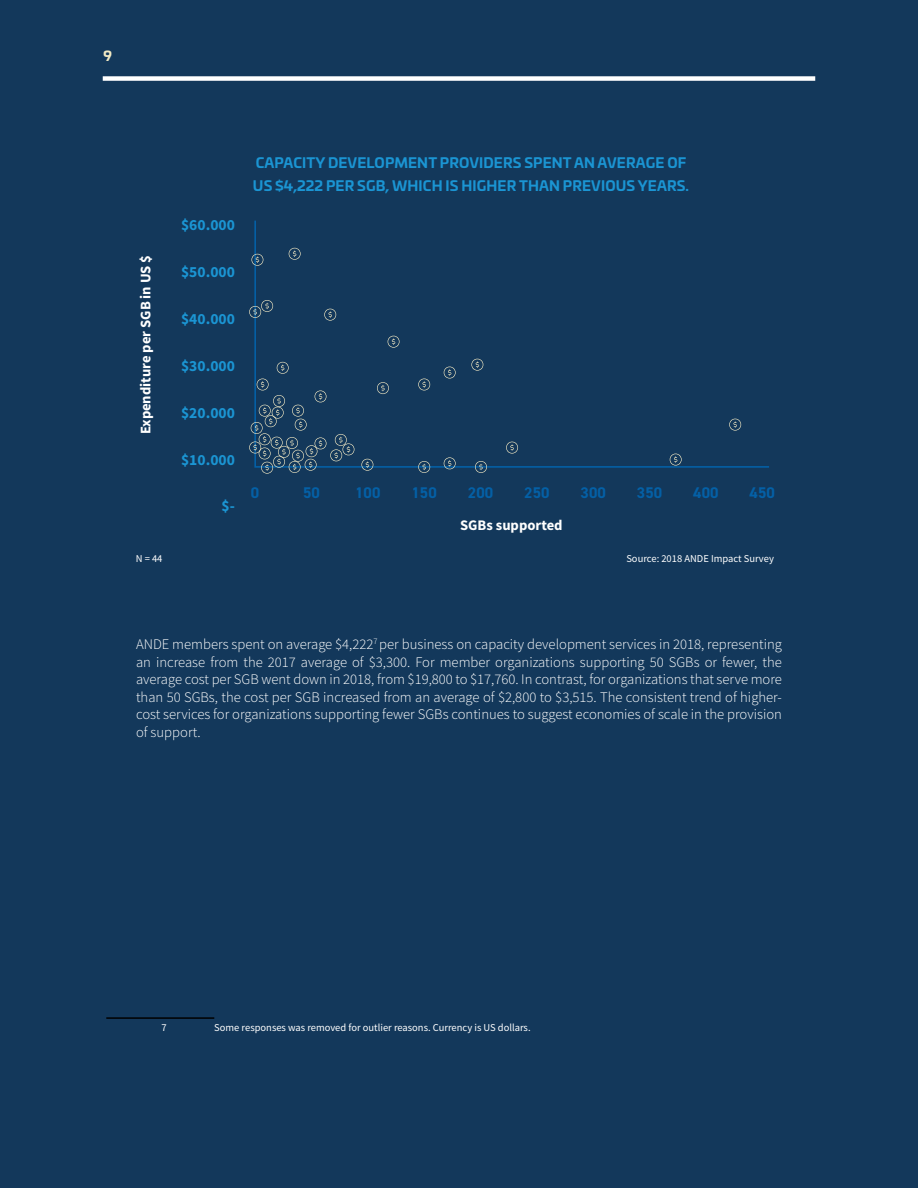
<style>
.page{position:relative;width:918px;height:1188px;background:#13385b}
.page>*{position:absolute;margin:0;border:0;box-sizing:border-box;transform-origin:0 0}
.t1{font:700 15.45px "Source Sans Pro";color:#1b95d3}
.t2{font:700 15.45px "DIN2014";color:#0460a6}
.t3{font:300 14.7px/17.5px "Source Sans Pro";color:#fff;text-align:justify}
.t4{font:700 14.7px "Source Sans Pro";color:#fff}
.t5{font:700 13.8px/22.6px "Univia Pro";letter-spacing:.01em;color:#1b95d3}
.t6{font:700 13.5px "Univia Pro";color:#f2eac4}
.t7{font:10.5px "Source Sans Pro";color:#fff}
</style>
<div class="page">
<hr style="left:106px;top:1017px;width:108px;height:2px;background:#000">
<svg style="left:254px;top:220px;width:515px;height:248px"></svg>
<svg style="left:289px;top:248px;width:12px;height:12px"></svg>
<svg style="left:251px;top:254px;width:12px;height:12px"></svg>
<svg style="left:249px;top:300px;width:24px;height:18px"></svg>
<svg style="left:324px;top:309px;width:12px;height:12px"></svg>
<svg style="left:388px;top:336px;width:12px;height:12px"></svg>
<svg style="left:418px;top:379px;width:12px;height:11px"></svg>
<svg style="left:444px;top:367px;width:12px;height:12px"></svg>
<svg style="left:471px;top:359px;width:12px;height:12px"></svg>
<svg style="left:506px;top:442px;width:12px;height:12px"></svg>
<svg style="left:475px;top:461px;width:12px;height:12px"></svg>
<svg style="left:444px;top:457px;width:12px;height:12px"></svg>
<svg style="left:418px;top:461px;width:12px;height:12px"></svg>
<svg style="left:361px;top:459px;width:12px;height:12px"></svg>
<svg style="left:249px;top:362px;width:105px;height:112px"></svg>
<svg style="left:377px;top:382px;width:12px;height:12px"></svg>
<svg style="left:670px;top:454px;width:12px;height:12px"></svg>
<svg style="left:729px;top:419px;width:12px;height:12px"></svg>
<div style="left:103px;top:76px;width:712px;height:5px;background:#fff"></div>
<p class="t6" style="left:103px;top:45px;width:10px">9</p>
<p class="t4" style="left:136px;top:434px;width:181px;rotate:-90deg">Expenditure per SGB in US $</p>
<p class="t1" style="left:181px;top:214px;width:55px">$60.000</p>
<p class="t1" style="left:181px;top:261px;width:55px">$50.000</p>
<p class="t1" style="left:181px;top:308px;width:55px">$40.000</p>
<p class="t1" style="left:181px;top:355px;width:55px">$30.000</p>
<p class="t1" style="left:181px;top:402px;width:55px">$20.000</p>
<p class="t1" style="left:181px;top:449px;width:55px">$10.000</p>
<p class="t1" style="left:222px;top:496px;width:15px">$-</p>
<p class="t5" style="left:253px;top:151px;width:437px">CAPACITY DEVELOPMENT PROVIDERS SPENT AN AVERAGE OF<br>US $4,222 PER SGB, WHICH IS HIGHER THAN PREVIOUS YEARS.</p>
<p class="t2" style="left:251px;top:483px;width:10px">0</p>
<p class="t2" style="left:303px;top:483px;width:18px">50</p>
<p class="t2" style="left:355px;top:483px;width:27px">100</p>
<p class="t2" style="left:412px;top:483px;width:27px">150</p>
<p class="t2" style="left:468px;top:483px;width:27px">200</p>
<p class="t2" style="left:524px;top:483px;width:27px">250</p>
<p class="t2" style="left:581px;top:483px;width:27px">300</p>
<p class="t2" style="left:637px;top:483px;width:27px">350</p>
<p class="t2" style="left:693px;top:483px;width:27px">400</p>
<p class="t2" style="left:750px;top:483px;width:27px">450</p>
<p class="t4" style="left:460px;top:516px;width:104px">SGBs supported</p>
<p class="t7" style="left:136px;top:552px;width:28px">N = 44</p>
<p class="t7" style="left:626px;top:552px;width:149px">Source: 2018 ANDE Impact Survey</p>
<p class="t3" style="left:136px;top:636px;width:647px">ANDE members spent on average $4,222<sup>7</sup> per business on capacity development services in 2018, representing an increase from the 2017 average of $3,300. For member organizations supporting 50 SGBs or fewer, the average cost per SGB went down in 2018, from $19,800 to $17,760. In contrast, for organizations that serve more than 50 SGBs, the cost per SGB increased from an average of $2,800 to $3,515. The consistent trend of higher&shy;cost services for organizations supporting fewer SGBs continues to suggest economies of scale in the provision of support.</p>
<p class="t7" style="left:162px;top:1021px;width:7px">7</p>
<p class="t7" style="left:214px;top:1021px;width:318px">Some responses was removed for outlier reasons. Currency is US dollars.</p>
</div>
